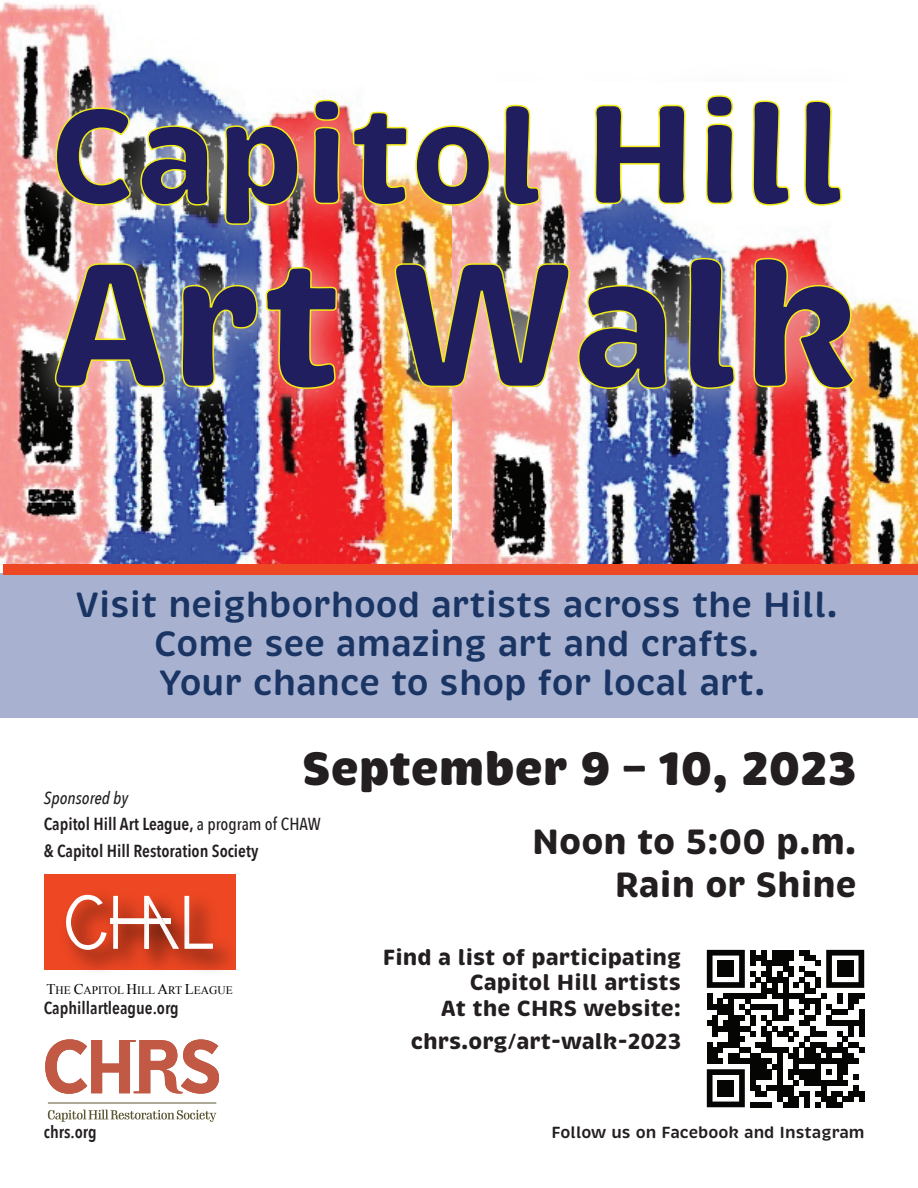
<style>
.page{position:relative;width:918px;height:1188px;background:#fff}
.page>*{position:absolute;margin:0;border:0;box-sizing:border-box;transform-origin:0 0}
.t1{font:900 48px "Brevia";color:#231f20}
.t2{font:600 36px/39px "Brevia";color:#1a3564;text-align:center}
.t3{font:700 36px/43.2px "Brevia";color:#231f20;text-align:right}
.t4{font:700 22.5px/25.5px "Brevia";color:#231f20;text-align:right}
.t5{font:600 17.4px/26.5px "Avenir Next Condensed";color:#231f20}
.t6{font:600 16.5px "Brevia";color:#231f20}
.t7{font:11.4px "Times New Roman";color:#050504}
.s1{font-weight:500;font-style:italic}
.s2{font-weight:500}
.s3{font-size:14.7px}
</style>
<div class="page">
<img style="left:451px;top:316px;width:467px;height:248px">
<img style="left:0;top:1px;width:451px;height:563px">
<div style="left:0;top:573px;width:918px;height:144px;background:#a8b2d0"></div>
<div style="left:44px;top:874px;width:192px;height:96px;background:#ed4723"></div>
<img style="left:70px;top:894px;width:31px;height:76px">
<img style="left:150px;top:950px;width:54px;height:7px">
<img style="left:98px;top:950px;width:48px;height:7px">
<svg style="left:66px;top:895px;width:147px;height:55px"></svg>
<hr style="left:48px;top:1103px;width:168px;height:1px;background:#5c5633">
<svg style="left:48px;top:1110px;width:168px;height:12px"></svg>
<svg style="left:45px;top:1039px;width:174px;height:55px"></svg>
<div style="left:3px;top:564px;width:915px;height:10px;background:#ed4723"></div>
<img style="left:5px;top:46px;width:899px;height:393px">
<img style="left:55px;top:107px;width:76px;height:99px">
<img style="left:140px;top:125px;width:72px;height:81px">
<img style="left:224px;top:125px;width:74px;height:101px">
<svg style="left:312px;top:99px;width:28px;height:106px;background:#654a59"></svg>
<svg style="left:352px;top:111px;width:56px;height:95px"></svg>
<svg style="left:415px;top:125px;width:75px;height:81px"></svg>
<svg style="left:504px;top:104px;width:35px;height:102px;background:#6f6578"></svg>
<svg style="left:593px;top:104px;width:94px;height:101px"></svg>
<svg style="left:704px;top:95px;width:30px;height:110px"></svg>
<svg style="left:752px;top:100px;width:37px;height:106px"></svg>
<svg style="left:804px;top:100px;width:37px;height:106px"></svg>
<svg style="left:54px;top:263px;width:112px;height:125px;background:#736b85"></svg>
<svg style="left:181px;top:284px;width:77px;height:104px;background:#4e547c"></svg>
<svg style="left:265px;top:266px;width:73px;height:124px;background:#874c60"></svg>
<img style="left:393px;top:263px;width:178px;height:125px">
<svg style="left:578px;top:284px;width:93px;height:106px;background:#5d5973"></svg>
<img style="left:689px;top:257px;width:46px;height:133px">
<svg style="left:753px;top:257px;width:102px;height:133px;background:#7f576b"></svg>
<svg style="left:707px;top:950px;width:157px;height:157px"></svg>
<div style="left:718px;top:961px;width:16px;height:16px;background:#050504"></div>
<div style="left:837px;top:961px;width:16px;height:16px;background:#050504"></div>
<div style="left:718px;top:1080px;width:16px;height:16px;background:#050504"></div>
<h2 class="t2" style="left:76px;top:586px;width:764px">Visit neighborhood artists across the Hill.<br>Come see amazing art and crafts.<br>Your chance to shop for local art.</h2>
<h1 class="t1" style="left:302px;top:738px;width:556px">September 9 – 10, 2023</h1>
<h2 class="t3" style="left:532px;top:820px;width:326px">Noon to 5:00 p.m.<br>Rain or Shine</h2>
<p class="t5" style="left:44px;top:784px;width:278px"><span class="s1">Sponsored by<br></span>Capitol Hill Art League, <span class="s2">a program of CHAW </span>&amp; Capitol Hill Restoration Society</p>
<p class="t7" style="left:47px;top:982px;width:188px"><span class="s3">T</span>HE <span class="s3">C</span>APITOL <span class="s3">H</span>ILL <span class="s3">A</span>RT <span class="s3">L</span>EAGUE</p>
<p class="t5" style="left:44px;top:994px;width:136px">Caphillartleague.org</p>
<p class="t5" style="left:44px;top:1118px;width:54px">chrs.org</p>
<p class="t4" style="left:383px;top:945px;width:300px">Find a list of participating<br>Capitol Hill artists<br>At the CHRS website:</p>
<p class="t4" style="left:411px;top:1029px;width:272px">chrs.org/art-walk-2023</p>
<p class="t6" style="left:551px;top:1122px;width:315px">Follow us on Facebook and Instagram</p>
</div>
